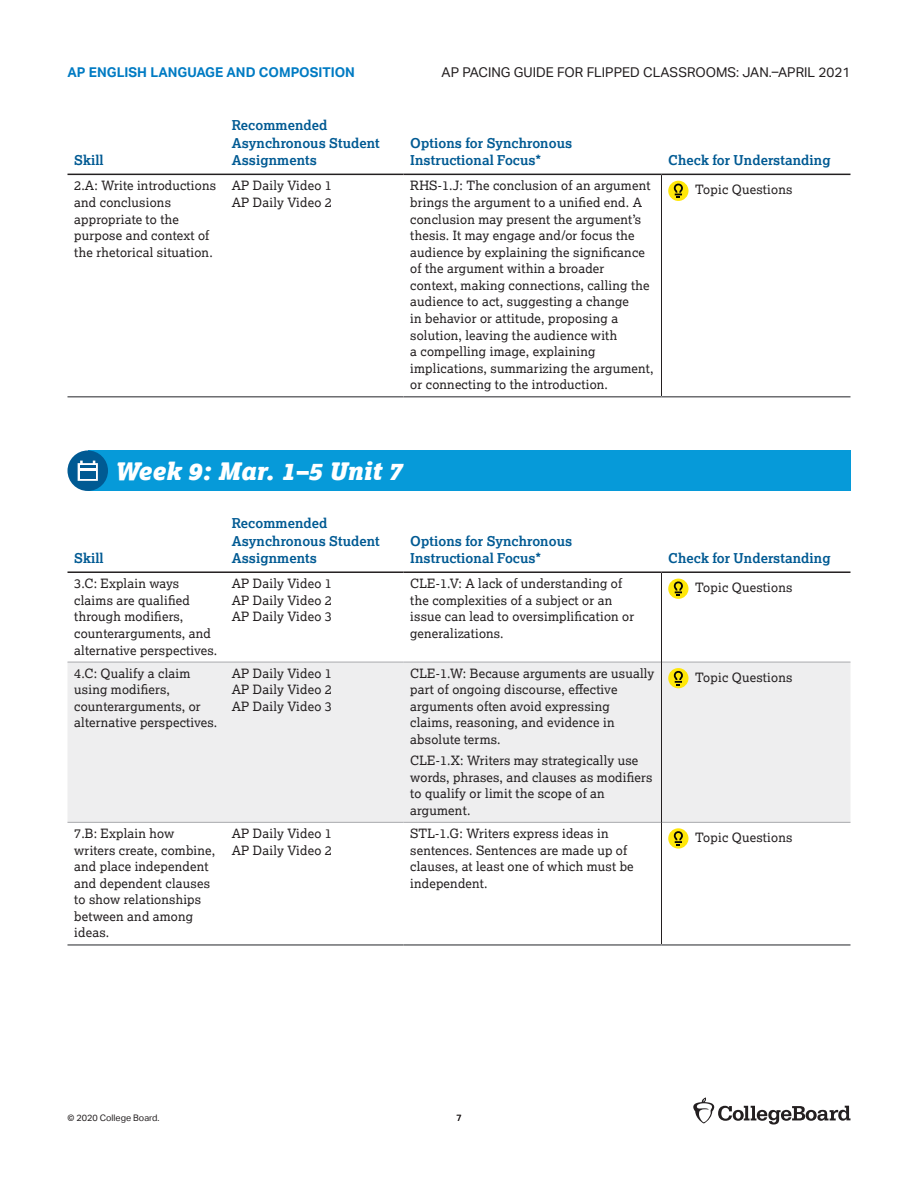
<style>
.page{position:relative;width:918px;height:1188px;background:#fff}
.page>*{position:absolute;margin:0;border:0;box-sizing:border-box;transform-origin:0 0}
.t1{font:italic 900 24px "Lexia";color:#fff}
.t2{font:700 13.5px/17.5px "Lexia";letter-spacing:.005em;color:#005a93}
.t3{font:13.5px "Aktiv Grotesk";color:#231f20}
.t4{font:700 13.5px "Aktiv Grotesk";color:#007bc3}
.t5{font:12.75px/16.5px "Lexia";letter-spacing:.015em;color:#231f20}
.t6{font:9px "Aktiv Grotesk";color:#231f20}
</style>
<div class="page">
<svg style="left:693px;top:1098px;width:157px;height:27px"></svg>
<div style="left:88px;top:450px;width:762px;height:41px;background:#069ad9"></div>
<svg style="left:68px;top:173px;width:782px;height:28px"></svg>
<hr style="left:68px;top:174px;width:157px;height:1px;background:#231f20">
<hr style="left:225px;top:174px;width:179px;height:1px;background:#231f20">
<hr style="left:404px;top:174px;width:258px;height:1px;background:#231f20">
<hr style="left:662px;top:174px;width:188px;height:1px;background:#231f20">
<hr style="left:661px;top:175px;width:1px;height:221px;background:#231f20">
<hr style="left:68px;top:396px;width:157px;height:2px;background:#6c6d70">
<hr style="left:225px;top:396px;width:179px;height:2px;background:#6c6d70">
<hr style="left:404px;top:396px;width:258px;height:2px;background:#6c6d70">
<hr style="left:662px;top:396px;width:188px;height:2px;background:#6c6d70">
<div style="left:668px;top:181px;width:20px;height:20px;background:#ffe709;border-radius:50%"></div>
<svg style="left:673px;top:183px;width:10px;height:15px"></svg>
<svg style="left:68px;top:450px;width:40px;height:41px"></svg>
<div style="left:80px;top:471px;width:15px;height:7px;background:#005a93"></div>
<div style="left:68px;top:663px;width:782px;height:159px;background:#eeeeef"></div>
<hr style="left:68px;top:571px;width:157px;height:2px;background:#231f20">
<hr style="left:225px;top:571px;width:179px;height:2px;background:#231f20">
<hr style="left:404px;top:571px;width:258px;height:2px;background:#231f20">
<hr style="left:662px;top:571px;width:188px;height:2px;background:#231f20">
<hr style="left:68px;top:662px;width:157px;height:1px;background:#a8a9ad">
<hr style="left:225px;top:662px;width:179px;height:1px;background:#a8a9ad">
<hr style="left:662px;top:662px;width:188px;height:1px;background:#a8a9ad">
<hr style="left:68px;top:822px;width:157px;height:1px;background:#a8a9ad">
<hr style="left:225px;top:822px;width:179px;height:1px;background:#a8a9ad">
<hr style="left:662px;top:822px;width:188px;height:1px;background:#a8a9ad">
<hr style="left:404px;top:662px;width:257px;height:1px;background:#a8a9ad">
<hr style="left:404px;top:822px;width:257px;height:1px;background:#a8a9ad">
<hr style="left:661px;top:573px;width:1px;height:89px;background:#231f20">
<hr style="left:661px;top:662px;width:1px;height:160px;background:#231f20">
<hr style="left:661px;top:822px;width:1px;height:122px;background:#231f20">
<hr style="left:68px;top:944px;width:157px;height:2px;background:#6c6d70">
<hr style="left:225px;top:944px;width:179px;height:2px;background:#6c6d70">
<hr style="left:404px;top:944px;width:258px;height:2px;background:#6c6d70">
<hr style="left:662px;top:944px;width:188px;height:2px;background:#6c6d70">
<div style="left:668px;top:579px;width:20px;height:20px;background:#ffe709;border-radius:50%"></div>
<svg style="left:673px;top:581px;width:10px;height:15px"></svg>
<div style="left:668px;top:668px;width:20px;height:20px;background:#ffe709;border-radius:50%"></div>
<svg style="left:673px;top:670px;width:10px;height:15px"></svg>
<div style="left:668px;top:828px;width:20px;height:21px;background:#ffe709;border-radius:50%"></div>
<svg style="left:673px;top:831px;width:10px;height:15px"></svg>
<p class="t4" style="left:68px;top:65px;width:289px">AP ENGLISH LANGUAGE AND COMPOSITION</p>
<p class="t3" style="left:442px;top:65px;width:410px">AP PACING GUIDE FOR FLIPPED CLASSROOMS: JAN.–APRIL 2021</p>
<p class="t2" style="left:74px;top:151px;width:31px">Skill</p>
<p class="t2" style="left:232px;top:116px;width:150px">Recommended<br>Asynchronous Student<br>Assignments</p>
<p class="t5" style="left:74px;top:177px;width:143px">2.A: Write introductions and conclusions appropriate to the purpose and context of the rhetorical situation.</p>
<p class="t5" style="left:232px;top:177px;width:102px">AP Daily Video 1</p>
<p class="t5" style="left:232px;top:194px;width:102px">AP Daily Video 2</p>
<p class="t2" style="left:410px;top:134px;width:164px">Options for Synchronous<br>Instructional Focus*</p>
<p class="t2" style="left:668px;top:151px;width:164px">Check for Understanding</p>
<p class="t5" style="left:410px;top:177px;width:245px">RHS-1.J: The conclusion of an argument brings the argument to a unified end. A conclusion may present the argument’s thesis. It may engage and/or focus the audience by explaining the significance of the argument within a broader context, making connections, calling the audience to act, suggesting a change<br>in behavior or attitude, proposing a solution, leaving the audience with<br>a compelling image, explaining implications, summarizing the argument, or connecting to the introduction.</p>
<p class="t5" style="left:695px;top:181px;width:99px">Topic Questions</p>
<h2 class="t1" style="left:115px;top:455px;width:289px">Week 9: Mar. 1–5 Unit 7</h2>
<p class="t2" style="left:74px;top:549px;width:31px">Skill</p>
<p class="t2" style="left:232px;top:514px;width:150px">Recommended<br>Asynchronous Student<br>Assignments</p>
<p class="t2" style="left:410px;top:532px;width:164px">Options for Synchronous<br>Instructional Focus*</p>
<p class="t2" style="left:668px;top:549px;width:164px">Check for Understanding</p>
<p class="t5" style="left:74px;top:575px;width:145px">3.C: Explain ways claims are qualified through modifiers, counterarguments, and alternative perspectives.</p>
<p class="t5" style="left:232px;top:575px;width:102px">AP Daily Video 1</p>
<p class="t5" style="left:232px;top:592px;width:102px">AP Daily Video 2</p>
<p class="t5" style="left:232px;top:608px;width:102px">AP Daily Video 3</p>
<p class="t5" style="left:74px;top:664px;width:145px">4.C: Qualify a claim using modifiers, counterarguments, or alternative perspectives.</p>
<p class="t5" style="left:232px;top:665px;width:102px">AP Daily Video 1</p>
<p class="t5" style="left:232px;top:681px;width:102px">AP Daily Video 2</p>
<p class="t5" style="left:232px;top:698px;width:102px">AP Daily Video 3</p>
<p class="t5" style="left:74px;top:825px;width:143px">7.B: Explain how writers create, combine, and place independent and dependent clauses to show relationships between and among ideas.</p>
<p class="t5" style="left:232px;top:825px;width:102px">AP Daily Video 1</p>
<p class="t5" style="left:232px;top:841px;width:102px">AP Daily Video 2</p>
<p class="t6" style="left:68px;top:1113px;width:94px">© 2020 College Board.</p>
<p class="t5" style="left:410px;top:575px;width:226px">CLE-1.V: A lack of understanding of the complexities of a subject or an issue can lead to oversimplification or generalizations.</p>
<p class="t5" style="left:695px;top:579px;width:99px">Topic Questions</p>
<p class="t5" style="left:410px;top:664px;width:246px">CLE-1.W: Because arguments are usually part of ongoing discourse, effective arguments often avoid expressing claims, reasoning, and evidence in absolute terms.</p>
<p class="t5" style="left:410px;top:752px;width:244px">CLE-1.X: Writers may strategically use words, phrases, and clauses as modifiers to qualify or limit the scope of an argument.</p>
<p class="t5" style="left:695px;top:668px;width:99px">Topic Questions</p>
<p class="t5" style="left:410px;top:825px;width:225px">STL-1.G: Writers express ideas in sentences. Sentences are made up of clauses, at least one of which must be independent.</p>
<p class="t5" style="left:695px;top:829px;width:99px">Topic Questions</p>
<p class="t6" style="left:456px;top:1113px;width:7px">7</p>
</div>
